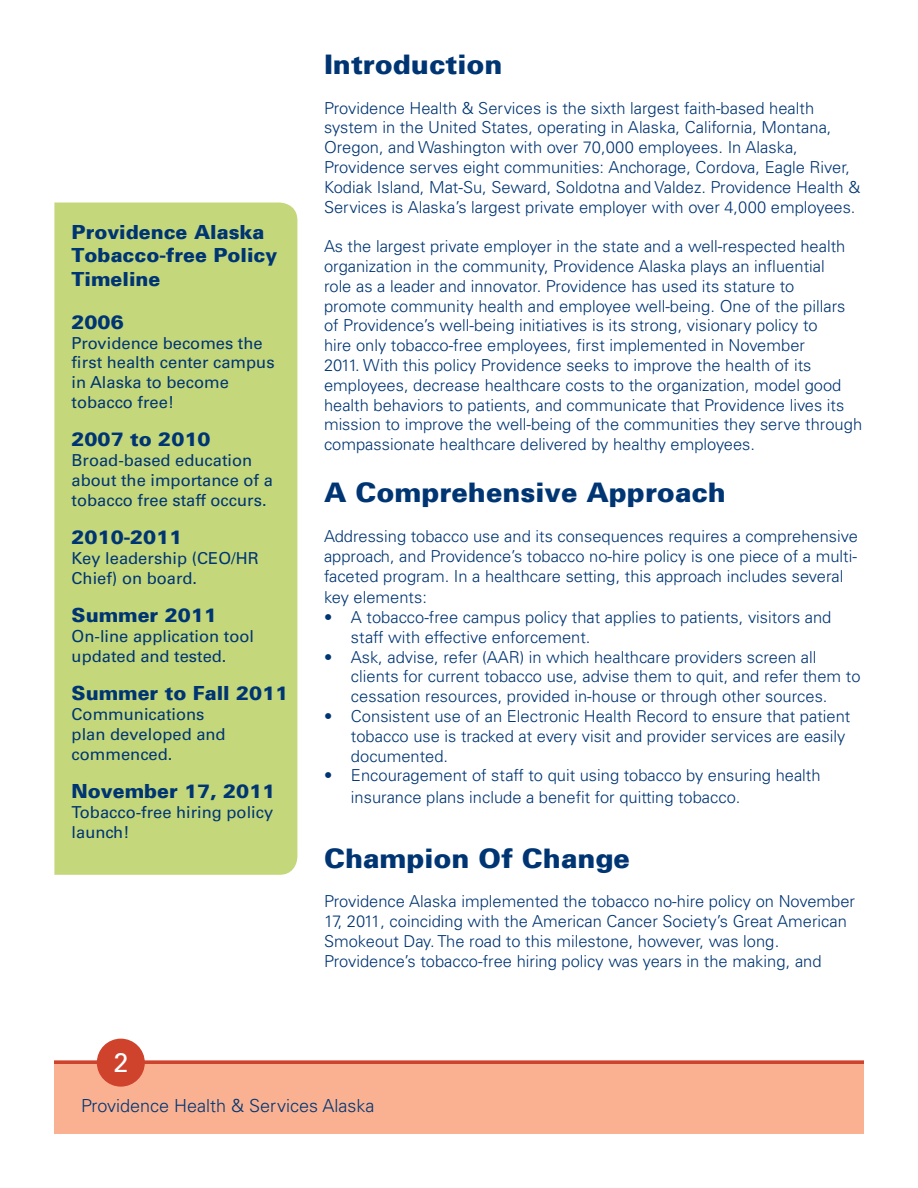
<style>
.page{position:relative;width:918px;height:1188px;background:#fff}
.page>*{position:absolute;margin:0;border:0;box-sizing:border-box;transform-origin:0 0}
.t1{font:900 27px "Univers 75";color:#003573}
.t2{font:27px "Univers LT Std";color:#fff}
.t3{font:900 19.5px/23.4px "Univers 75";color:#003573}
.t4{font:300 18px "Univers LT Std";color:#003573}
.t5{font:300 16.5px/19.8px "Univers LT Std";color:#003573}
.t6{font:16.5px/19.8px "Univers LT Std";color:#003573}
</style>
<div class="page">
<div style="left:54px;top:1060px;width:810px;height:5px;background:#cf422b"></div>
<div style="left:54px;top:1065px;width:810px;height:69px;background:#f9b192"></div>
<div style="left:97px;top:1039px;width:48px;height:48px;background:#cf422b;border-radius:50%"></div>
<div style="left:54px;top:202px;width:243px;height:673px;background:#c4d87b"></div>
<h3 class="t3" style="left:72px;top:220px;width:207px">Providence Alaska<br>Tobacco-free Policy<br>Timeline</h3>
<h4 class="t3" style="left:72px;top:310px;width:54px">2006</h4>
<p class="t6" style="left:72px;top:333px;width:204px">Providence becomes the first health center campus in Alaska to become tobacco free!</p>
<h4 class="t3" style="left:72px;top:427px;width:140px">2007 to 2010</h4>
<p class="t6" style="left:72px;top:451px;width:203px">Broad-based education about the importance of a tobacco free staff occurs.</p>
<h4 class="t3" style="left:72px;top:525px;width:112px">2010-2011</h4>
<p class="t6" style="left:72px;top:548px;width:189px">Key leadership (CEO/HR<br>Chief) on board.</p>
<h4 class="t3" style="left:72px;top:603px;width:147px">Summer 2011</h4>
<p class="t6" style="left:72px;top:626px;width:184px">On-line application tool updated and tested.</p>
<h4 class="t3" style="left:72px;top:681px;width:218px">Summer to Fall 2011</h4>
<p class="t6" style="left:72px;top:704px;width:156px">Communications plan developed and commenced.</p>
<h4 class="t3" style="left:72px;top:779px;width:205px">November 17, 2011</h4>
<p class="t6" style="left:72px;top:802px;width:203px">Tobacco-free hiring policy launch!</p>
<h2 class="t1" style="left:324px;top:48px;width:180px">Introduction</h2>
<p class="t5" style="left:324px;top:98px;width:538px">Providence Health &amp; Services is the sixth largest faith-based health system in the United States, operating in Alaska, California, Montana, Oregon, and Washington with over 70,000 employees. In Alaska, Providence serves eight communities: Anchorage, Cordova, Eagle River, Kodiak Island, Mat-Su, Seward, Soldotna and Valdez. Providence Health &amp; Services is Alaska’s largest private employer with over 4,000 employees.</p>
<p class="t5" style="left:324px;top:236px;width:540px">As the largest private employer in the state and a well-respected health organization in the community, Providence Alaska plays an influential<br>role as a leader and innovator. Providence has used its stature to<br>promote community health and employee well-being. One of the pillars of Providence’s well-being initiatives is its strong, visionary policy to<br>hire only tobacco-free employees, first implemented in November<br>2011. With this policy Providence seeks to improve the health of its employees, decrease healthcare costs to the organization, model good health behaviors to patients, and communicate that Providence lives its mission to improve the well-being of the communities they serve through compassionate healthcare delivered by healthy employees.</p>
<h2 class="t1" style="left:324px;top:476px;width:404px">A Comprehensive Approach</h2>
<p class="t5" style="left:324px;top:526px;width:535px;text-align:justify">Addressing tobacco use and its consequences requires a comprehensive approach, and Providence’s tobacco no-hire policy is one piece of a multi&shy;faceted program. In a healthcare setting, this approach includes several</p>
<p class="t5" style="left:324px;top:587px;width:104px">key elements:</p>
<p class="t5" style="left:351px;top:607px;width:482px;text-indent:-27px">• A tobacco-free campus policy that applies to patients, visitors and staff with effective enforcement.</p>
<p class="t5" style="left:351px;top:647px;width:511px;text-indent:-27px">• Ask, advise, refer (AAR) in which healthcare providers screen all clients for current tobacco use, advise them to quit, and refer them to cessation resources, provided in-house or through other sources.</p>
<p class="t5" style="left:351px;top:706px;width:501px;text-indent:-27px">• Consistent use of an Electronic Health Record to ensure that patient tobacco use is tracked at every visit and provider services are easily documented.</p>
<p class="t5" style="left:351px;top:765px;width:471px;line-height:21.6px;text-indent:-27px">• Encouragement of staff to quit using tobacco by ensuring health insurance plans include a benefit for quitting tobacco.</p>
<h2 class="t1" style="left:324px;top:841px;width:308px">Champion Of Change</h2>
<p class="t5" style="left:324px;top:892px;width:533px">Providence Alaska implemented the tobacco no-hire policy on November 17, 2011, coinciding with the American Cancer Society’s Great American Smokeout Day. The road to this milestone, however, was long.<br>Providence’s tobacco-free hiring policy was years in the making, and</p>
<h1 class="t2" style="left:114px;top:1047px;width:17px">2</h1>
<p class="t4" style="left:81px;top:1095px;width:295px">Providence Health &amp; Services Alaska</p>
</div>
